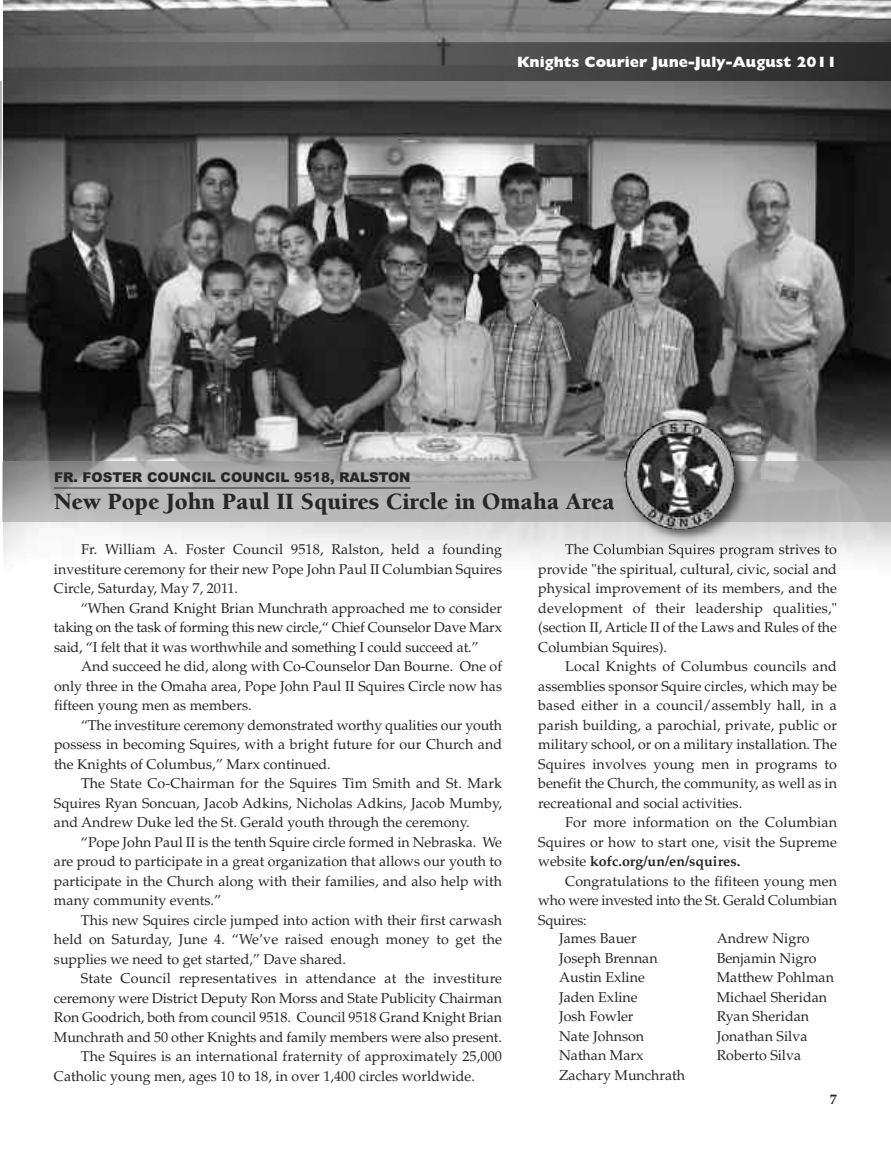
<style>
.page{position:relative;width:891px;height:1161px;background:#fff}
.page>*{position:absolute;margin:0;border:0;box-sizing:border-box;transform-origin:0 0}
.t1{font:900 24px "Berkeley";color:#272627}
.t2{font:800 15px "Gill Sans";color:#fff}
.t3{font:14.25px/19.5px "Palatino";color:#272627;text-align:justify}
.t4{font:700 14.25px "Palatino";color:#272627}
.t5{font:900 13.5px "Arial";color:#272627}
.s1{font-weight:700}
</style>
<div class="page">
<img style="left:3px;top:0;width:888px;height:560px">
<img style="left:3px;top:43px;width:888px;height:38px">
<img style="left:760px;top:462px;width:131px;height:60px">
<img style="left:3px;top:462px;width:603px;height:60px">
<hr style="left:54px;top:488px;width:357px;height:1px;background:#272627">
<img style="left:606px;top:408px;width:154px;height:156px">
<img style="left:606px;top:544px;width:31px;height:10px">
<img style="left:625px;top:419px;width:110px;height:111px">
<p class="t2" style="left:517px;top:56px;width:321px">Knights Courier June-July-August 2011</p>
<p class="t5" style="left:54px;top:470px;width:358px">FR. FOSTER COUNCIL COUNCIL 9518, RALSTON</p>
<h1 class="t1" style="left:54px;top:492px;width:562px">New Pope John Paul II Squires Circle in Omaha Area</h1>
<p class="t3" style="left:54px;top:541px;width:450px;text-indent:27px">Fr. William A. Foster Council 9518, Ralston, held a founding investiture ceremony for their new Pope John Paul II Columbian Squires Circle, Saturday, May 7, 2011.</p>
<p class="t3" style="left:54px;top:600px;width:450px;text-indent:27px">“When Grand Knight Brian Munchrath approached me to consider taking on the task of forming this new circle,“ Chief Counselor Dave Marx said, “I felt that it was worthwhile and something I could succeed at.”</p>
<p class="t3" style="left:54px;top:658px;width:450px;text-indent:27px">And succeed he did, along with Co-Counselor Dan Bourne. One of only three in the Omaha area, Pope John Paul II Squires Circle now has fifteen young men as members.</p>
<p class="t3" style="left:54px;top:717px;width:450px;text-indent:27px">“The investiture ceremony demonstrated worthy qualities our youth possess in becoming Squires, with a bright future for our Church and the Knights of Columbus,” Marx continued.</p>
<p class="t3" style="left:54px;top:775px;width:450px;text-indent:27px">The State Co-Chairman for the Squires Tim Smith and St. Mark Squires Ryan Soncuan, Jacob Adkins, Nicholas Adkins, Jacob Mumby, and Andrew Duke led the St. Gerald youth through the ceremony.</p>
<p class="t3" style="left:54px;top:834px;width:450px;text-indent:27px">“Pope John Paul II is the tenth Squire circle formed in Nebraska. We are proud to participate in a great organization that allows our youth to participate in the Church along with their families, and also help with many community events.”</p>
<p class="t3" style="left:54px;top:912px;width:450px;text-indent:27px">This new Squires circle jumped into action with their first carwash held on Saturday, June 4. “We’ve raised enough money to get the supplies we need to get started,” Dave shared.</p>
<p class="t3" style="left:81px;top:970px;width:423px">State Council representatives in attendance at the investiture</p>
<p class="t3" style="left:54px;top:990px;width:450px">ceremony were District Deputy Ron Morss and State Publicity Chairman</p>
<p class="t3" style="left:54px;top:1009px;width:450px">Ron Goodrich, both from council 9518. Council 9518 Grand Knight Brian</p>
<p class="t3" style="left:54px;top:1029px;width:450px">Munchrath and 50 other Knights and family members were also present.</p>
<p class="t3" style="left:81px;top:1048px;width:423px">The Squires is an international fraternity of approximately 25,000</p>
<p class="t3" style="left:54px;top:1068px;width:423px">Catholic young men, ages 10 to 18, in over 1,400 circles worldwide.</p>
<p class="t3" style="left:538px;top:561px;width:300px">provide "the spiritual, cultural, civic, social and physical improvement of its members, and the development of their leadership qualities," (section II, Article II of the Laws and Rules of the Columbian Squires).</p>
<p class="t3" style="left:538px;top:658px;width:300px;text-indent:27px">Local Knights of Columbus councils and assemblies sponsor Squire circles, which may be based either in a council/assembly hall, in a parish building, a parochial, private, public or military school, or on a military installation. The Squires involves young men in programs to benefit the Church, the community, as well as in recreational and social activities.</p>
<p class="t3" style="left:538px;top:814px;width:300px;text-indent:27px">For more information on the Columbian Squires or how to start one, visit the Supreme website <span class="s1">kofc.org/un/en/squires.</span></p>
<p class="t3" style="left:538px;top:873px;width:300px;text-indent:27px">Congratulations to the fifiteen young men who were invested into the St. Gerald Columbian Squires:</p>
<p class="t3" style="left:559px;top:930px;width:128px;text-align:left">James Bauer<br>Joseph Brennan<br>Austin Exline<br>Jaden Exline<br>Josh Fowler<br>Nate Johnson<br>Nathan Marx<br>Zachary Munchrath</p>
<p class="t3" style="left:717px;top:930px;width:119px;text-align:left">Andrew Nigro<br>Benjamin Nigro<br>Matthew Pohlman<br>Michael Sheridan<br>Ryan Sheridan<br>Jonathan Silva<br>Roberto Silva</p>
<p class="t4" style="left:830px;top:1093px;width:9px">7</p>
</div>
